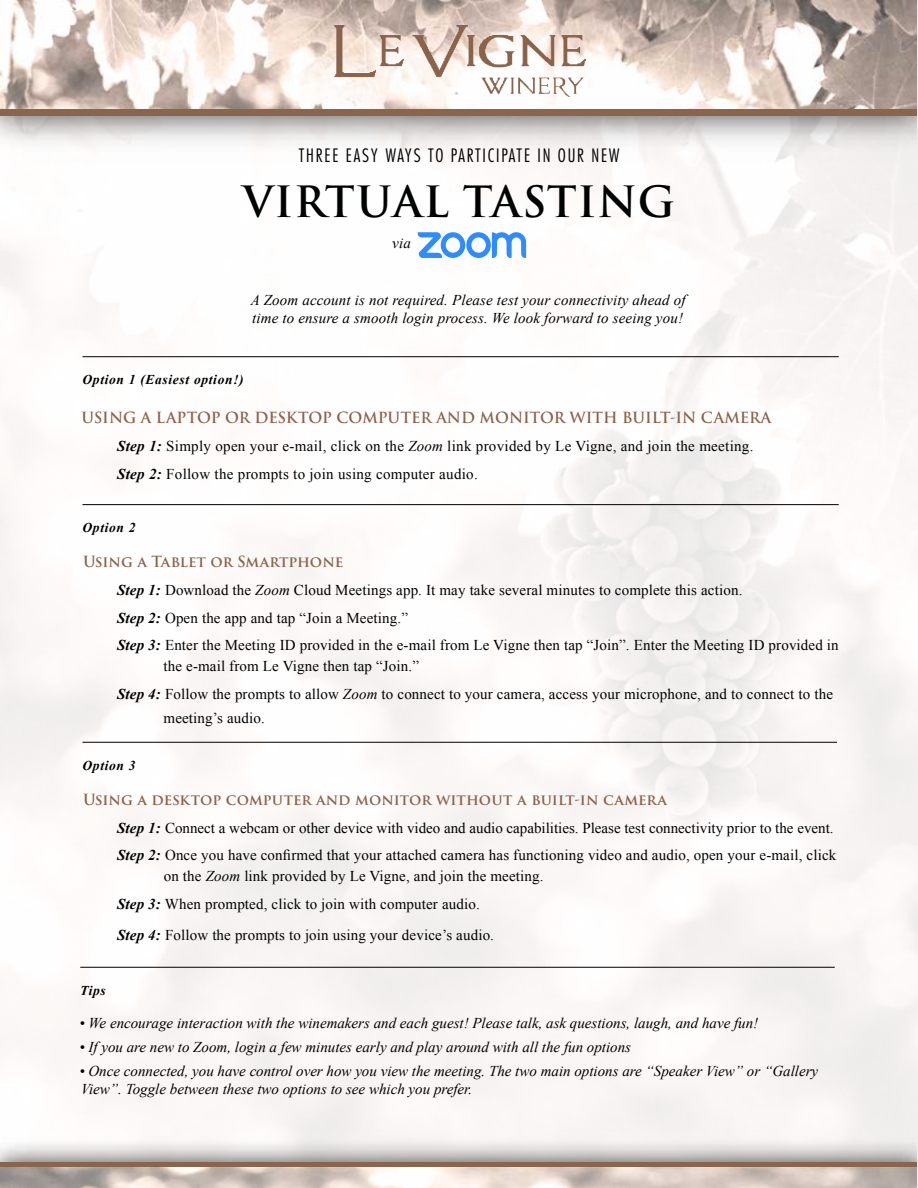
<style>
.page{position:relative;width:918px;height:1188px;background:#fff}
.page>*{position:absolute;margin:0;border:0;box-sizing:border-box;transform-origin:0 0}
.t1{font:600 42px "Trajan Pro 3";letter-spacing:.02em;color:#000101}
.t2{font:300 condensed 18px "Futura Std";letter-spacing:.1em;color:#000}
.t3{font:15px/27.8px "Times New Roman";letter-spacing:.01em;color:#000101}
.t4{font:italic 15px/18px "Times New Roman";color:#000}
.t5{font:600 15px "Trajan Pro 3";letter-spacing:-.005em;color:#8b634b}
.t6{font:italic 700 13.5px "Times New Roman";letter-spacing:.05em;color:#000}
.s1{font-weight:700;font-style:italic}
.s2{font-style:italic}
</style>
<div class="page">
<img style="left:0;top:0;width:917px;height:1130px">
<svg style="left:1px;top:1px;width:916px;height:108px"></svg>
<div style="left:0;top:109px;width:917px;height:6px;background:#8a654d"></div>
<img style="left:335px;top:26px;width:250px;height:70px">
<img style="left:0;top:1130px;width:917px;height:37px">
<svg style="left:0;top:1167px;width:917px;height:21px;background:#d2c7c1"></svg>
<hr style="left:1px;top:1163px;width:916px;height:4px;background:#8a654d">
<hr style="left:82px;top:356px;width:757px;height:1px;background:#000">
<svg style="left:418px;top:231px;width:108px;height:27px"></svg>
<hr style="left:82px;top:504px;width:757px;height:1px;background:#000">
<hr style="left:82px;top:742px;width:755px;height:1px;background:#000">
<hr style="left:80px;top:967px;width:755px;height:1px;background:#000">
<p class="t2" style="left:299px;top:145px;width:322px">THREE EASY WAYS TO PARTICIPATE IN OUR NEW</p>
<h1 class="t1" style="left:243px;top:171px;width:434px">VIRTUAL TASTING</h1>
<p class="t4" style="left:392px;top:234px;width:20px">via</p>
<p class="t4" style="left:251px;top:291px;width:436px">A Zoom account is not required. Please test your connectivity ahead of time to ensure a smooth login process. We look forward to seeing you!</p>
<p class="t6" style="left:82px;top:370px;width:163px">Option 1 (Easiest option!)</p>
<p class="t5" style="left:82px;top:407px;width:691px">USING A LAPTOP OR DESKTOP COMPUTER AND MONITOR WITH BUILT-IN CAMERA</p>
<p class="t3" style="left:117px;top:432px;width:638px"><span class="s1">Step 1:</span> Simply open your e-mail, click on the <span class="s2">Zoom</span> link provided by Le Vigne, and join the meeting.<br><span class="s1">Step 2:</span> Follow the prompts to join using computer audio.</p>
<p class="t6" style="left:82px;top:518px;width:55px">Option 2</p>
<p class="t5" style="left:83px;top:551px;width:262px">Using a Tablet or Smartphone</p>
<p class="t3" style="left:117px;top:576px;width:723px"><span class="s1">Step 1:</span> Download the <span class="s2">Zoom</span> Cloud Meetings app. It may take several minutes to complete this action.<br><span class="s1">Step 2:</span> Open the app and tap “Join a Meeting.”<br><span class="s1">Step 3:</span> Enter the Meeting ID provided in the e-mail from Le Vigne then tap “Join”. Enter the Meeting ID provided in</p>
<p class="t3" style="left:117px;top:652px;width:717px;text-indent:46px">the e-mail from Le Vigne then tap “Join.”<br><span class="s1">Step 4:</span> Follow the prompts to allow <span class="s2">Zoom</span> to connect to your camera, access your microphone, and to connect to the</p>
<p class="t3" style="left:164px;top:704px;width:103px">meeting’s audio.</p>
<p class="t6" style="left:82px;top:756px;width:55px">Option 3</p>
<p class="t5" style="left:83px;top:788px;width:585px">Using a desktop computer and monitor without a built-in camera</p>
<p class="t3" style="left:117px;top:813px;width:721px"><span class="s1">Step 1:</span> Connect a webcam or other device with video and audio capabilities. Please test connectivity prior to the event.<br><span class="s1">Step 2:</span> Once you have confirmed that your attached camera has functioning video and audio, open your e-mail, click</p>
<p class="t3" style="left:117px;top:862px;width:428px;text-indent:47px">on the <span class="s2">Zoom</span> link provided by Le Vigne, and join the meeting.<br><span class="s1">Step 3:</span> When prompted, click to join with computer audio.</p>
<p class="t3" style="left:117px;top:921px;width:378px"><span class="s1">Step 4:</span> Follow the prompts to join using your device’s audio.</p>
<p class="t6" style="left:80px;top:981px;width:27px">Tips</p>
<p class="t4" style="left:79px;top:1013px;width:680px">• We encourage interaction with the winemakers and each guest! Please talk, ask questions, laugh, and have fun!</p>
<p class="t4" style="left:79px;top:1037px;width:553px">• If you are new to Zoom, login a few minutes early and play around with all the fun options</p>
<p class="t4" style="left:79px;top:1061px;width:740px">• Once connected, you have control over how you view the meeting. The two main options are “Speaker View” or “Gallery<br>View”. Toggle between these two options to see which you prefer.</p>
</div>
